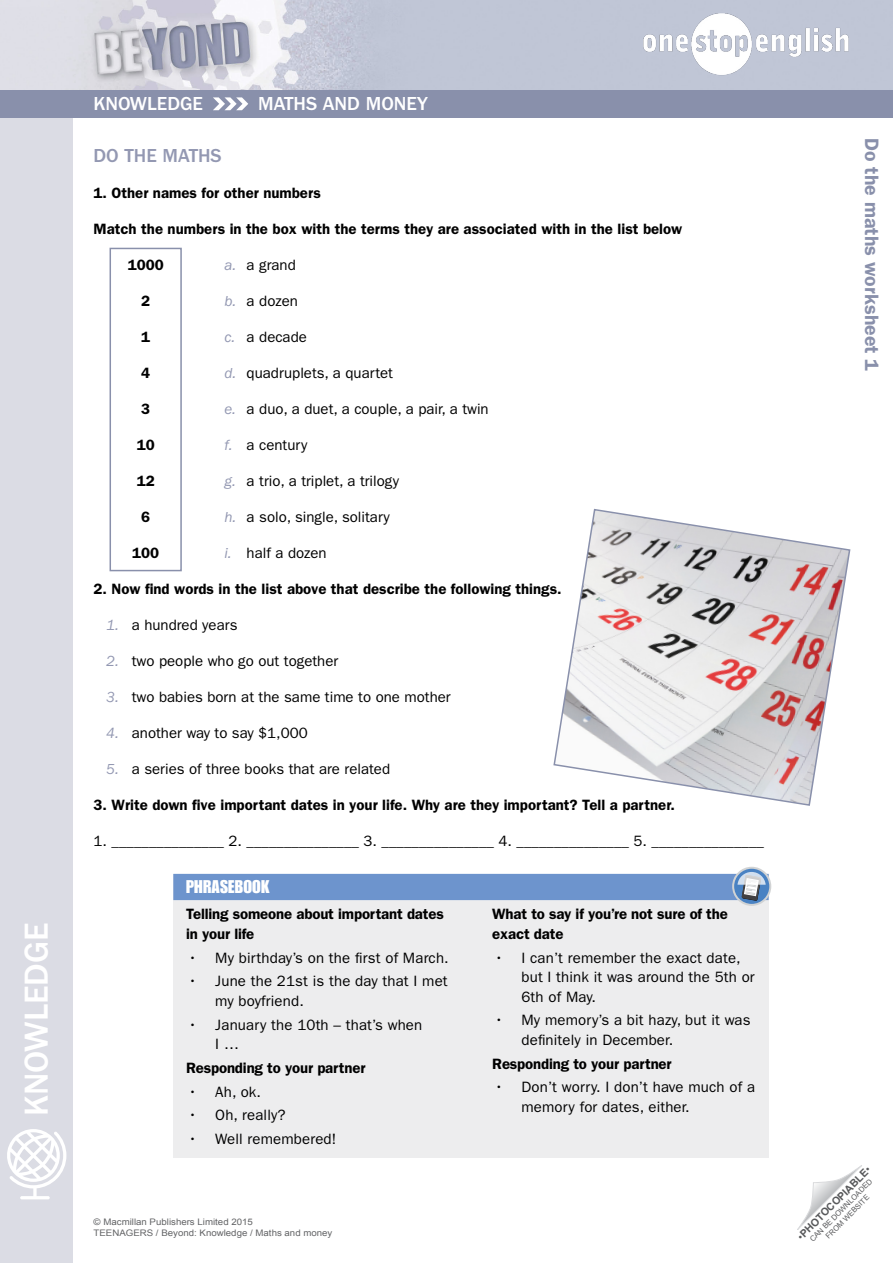
<style>
.page{position:relative;width:893px;height:1263px;background:#fff}
.page>*{position:absolute;margin:0;border:0;box-sizing:border-box;transform-origin:0 0}
.t1{font:500 34.5px "ITC Franklin Gothic Std";color:#fff}
.t2{font:500 19.5px "ITC Franklin Gothic Std";color:#fff}
.t3{font:600 19.5px "ITC Franklin Gothic Std";color:#8990ab}
.t4{font:500 19.5px "ITC Franklin Gothic Std";color:#9398b2}
.t5{font:18px "Impact LT Std";letter-spacing:.01em;color:#fff}
.t6{font:15px/19.5px "ITC Franklin Gothic Std";letter-spacing:.005em;color:#000}
.t7{font:600 15px/19.5px "ITC Franklin Gothic Std";color:#000}
.t8{font:700 10.5px "Arial";color:#58595b}
.t9{font:9px/10.8px "Arial";color:#636466;scale:1.08 1}
.t10{font:7.5px/9px "Arial";color:#58595b;text-align:center}
.s1{font-style:italic;color:#9398b2}
.s2{font-weight:400}
</style>
<div class="page">
<div style="left:0;top:0;width:72px;height:1263px;background:#dbdce4"></div>
<svg style="left:797px;top:1165px;width:65px;height:65px"></svg>
<img style="left:72px;top:0;width:821px;height:90px">
<img style="left:642px;top:6px;width:208px;height:75px">
<svg style="left:7px;top:1129px;width:59px;height:70px"></svg>
<div style="left:0;top:90px;width:893px;height:27px;background:#8990ab"></div>
<svg style="left:213px;top:97px;width:35px;height:13px"></svg>
<div style="left:110px;top:248px;width:72px;height:323px;border:2px solid #8990ab"></div>
<div style="left:173px;top:874px;width:596px;height:284px;background:#ededee"></div>
<div style="left:173px;top:874px;width:596px;height:26px;background:#6d94cd"></div>
<svg style="left:733px;top:868px;width:37px;height:37px"></svg>
<div style="left:732px;top:867px;width:39px;height:39px;border:2px solid #d1d3d4;border-radius:50%"></div>
<svg style="left:737px;top:872px;width:29px;height:29px"></svg>
<svg style="left:553px;top:508px;width:298px;height:298px"></svg>
<h1 class="t1" style="left:17px;top:1116px;width:195px;rotate:-90deg">KNOWLEDGE</h1>
<h2 class="t2" style="left:94px;top:93px;width:111px">KNOWLEDGE</h2>
<h2 class="t2" style="left:258px;top:93px;width:171px">MATHS AND MONEY</h2>
<h2 class="t4" style="left:94px;top:145px;width:130px">DO THE MATHS</h2>
<p class="t7" style="left:94px;top:183px;width:229px">1. Other names for other numbers</p>
<p class="t7" style="left:94px;top:219px;width:590px">Match the numbers in the box with the terms they are associated with in the list below</p>
<p class="t6" style="left:224px;top:255px;width:73px"><span class="s1">a.</span> a grand</p>
<p class="t6" style="left:224px;top:291px;width:75px"><span class="s1">b.</span> a dozen</p>
<p class="t6" style="left:224px;top:327px;width:84px"><span class="s1">c.</span> a decade</p>
<p class="t6" style="left:224px;top:363px;width:170px"><span class="s1">d.</span> quadruplets, a quartet</p>
<p class="t6" style="left:224px;top:399px;width:266px"><span class="s1">e.</span> a duo, a duet, a couple, a pair, a twin</p>
<p class="t6" style="left:224px;top:435px;width:85px"><span class="s1">f.</span> a century</p>
<p class="t6" style="left:224px;top:471px;width:176px"><span class="s1">g.</span> a trio, a triplet, a trilogy</p>
<p class="t6" style="left:224px;top:507px;width:167px"><span class="s1">h.</span> a solo, single, solitary</p>
<p class="t6" style="left:224px;top:543px;width:104px"><span class="s1">i.</span> half a dozen</p>
<p class="t7" style="left:94px;top:579px;width:470px">2. Now find words in the list above that describe the following things.</p>
<p class="t6" style="left:106px;top:615px;width:133px"><span class="s1">1.</span> a hundred years</p>
<p class="t6" style="left:106px;top:651px;width:233px"><span class="s1">2.</span> two people who go out together</p>
<p class="t6" style="left:106px;top:687px;width:346px"><span class="s1">3.</span> two babies born at the same time to one mother</p>
<p class="t6" style="left:106px;top:723px;width:203px"><span class="s1">4.</span> another way to say $1,000</p>
<p class="t6" style="left:106px;top:759px;width:285px"><span class="s1">5.</span> a series of three books that are related</p>
<p class="t7" style="left:94px;top:795px;width:583px">3. Write down five important dates in your life. Why are they important? Tell a partner.</p>
<p class="t6" style="left:94px;top:831px;width:672px">1. _______________ 2. _______________ 3. _______________ 4. _______________ 5. _______________</p>
<p class="t7" style="left:128px;top:255px;width:37px">1000</p>
<p class="t7" style="left:141px;top:291px;width:10px">2</p>
<p class="t7" style="left:141px;top:327px;width:10px">1</p>
<p class="t7" style="left:141px;top:363px;width:10px">4</p>
<p class="t7" style="left:141px;top:399px;width:10px">3</p>
<p class="t7" style="left:137px;top:435px;width:19px">10</p>
<p class="t7" style="left:137px;top:471px;width:19px">12</p>
<p class="t7" style="left:141px;top:507px;width:10px">6</p>
<p class="t7" style="left:132px;top:543px;width:28px">100</p>
<p class="t5" style="left:186px;top:876px;width:85px">PHRASEBOOK</p>
<p class="t7" style="left:186px;top:904px;width:259px">Telling someone about important dates in your life</p>
<p class="t6" style="left:188px;top:948px;width:262px">• My birthday’s on the first of March.</p>
<p class="t6" style="left:215px;top:971px;width:234px;text-indent:-27px">• June the 21st is the day that I met my boyfriend.</p>
<p class="t6" style="left:215px;top:1015px;width:209px;text-indent:-27px">• January the 10th – that’s when<br>I …</p>
<p class="t7" style="left:186px;top:1058px;width:181px">Responding to your partner</p>
<p class="t6" style="left:188px;top:1082px;width:74px">• Ah, ok.</p>
<p class="t6" style="left:188px;top:1105px;width:99px">• Oh, really?</p>
<p class="t6" style="left:188px;top:1129px;width:150px">• Well remembered!</p>
<p class="t9" style="left:94px;top:1217px;width:223px">© Macmillan Publishers Limited 2015<br>TEENAGERS / Beyond: Knowledge / Maths and money</p>
<p class="t7" style="left:492px;top:904px;width:237px">What to say if you’re not sure of the exact date</p>
<p class="t6" style="left:521px;top:948px;width:235px;text-indent:-27px">• I can’t remember the exact date, but I think it was around the 5th or<br>6th of May.</p>
<p class="t6" style="left:521px;top:1010px;width:230px;text-indent:-27px">• My memory’s a bit hazy, but it was definitely in December.</p>
<p class="t7" style="left:492px;top:1053px;width:181px">Responding to your partner</p>
<p class="t6" style="left:521px;top:1077px;width:235px;text-indent:-27px">• Don’t worry. I don’t have much of a memory for dates, either.</p>
<h2 class="t3" style="left:883px;top:138px;width:234px;rotate:90deg">Do the maths worksheet 1</h2>
<p class="t8" style="left:794px;top:1233px;width:100px;rotate:-45deg"><span class="s2">•</span>PHOTOCOPIABLE<span class="s2">•</span></p>
<p class="t10" style="left:808px;top:1237px;width:86px;rotate:-45deg">CAN BE DOWNLOADED<br>FROM WEBSITE</p>
</div>
